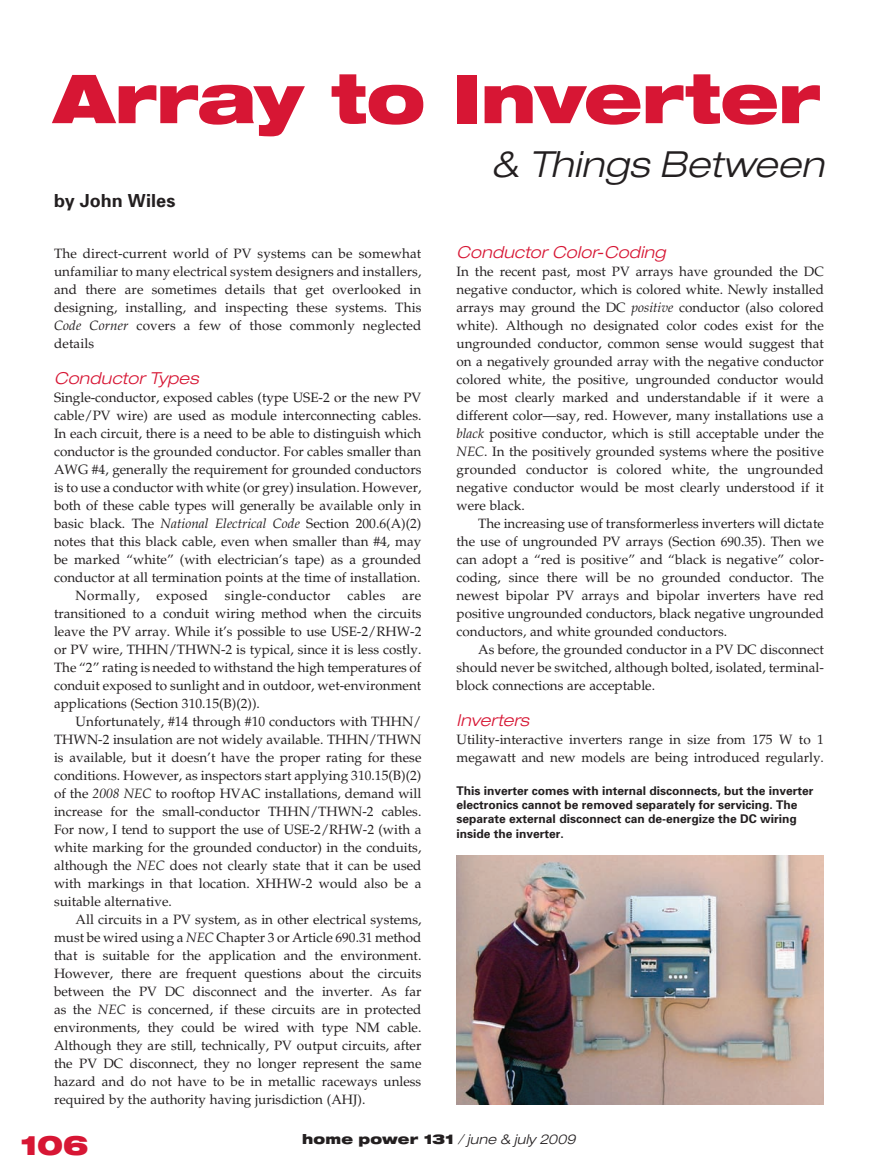
<style>
.page{position:relative;width:878px;height:1175px;background:#fff}
.page>*{position:absolute;margin:0;border:0;box-sizing:border-box;transform-origin:0 0}
.t1{font:900 expanded 67.5px "Helvetica Neue";letter-spacing:-.015em;color:#d71634}
.t2{font:italic 300 expanded 36px "Helvetica Neue";letter-spacing:.01em;color:#231f20}
.t3{font:900 expanded 27px "Helvetica Neue";color:#d71634}
.t4{font:700 18px "Univers";letter-spacing:.005em;color:#231f20}
.t5{font:italic 300 expanded 16.5px "Helvetica Neue";letter-spacing:.015em;color:#d71634}
.t6{font:13.5px/18px "Palatino";color:#231f20;text-align:justify}
.t7{font:13.5px "Palatino";letter-spacing:.025em;color:#231f20}
.t8{font:italic 300 expanded 13.5px "Helvetica Neue";letter-spacing:.015em;color:#231f20}
.t9{font:700 12px/14.2px "Univers";color:#231f20}
.s1{font-style:italic}
.s2{font-weight:900;font-style:normal}
</style>
<div class="page">
<img style="left:456px;top:855px;width:368px;height:249px">
<h1 class="t1" style="left:54px;top:55px;width:768px">Array to Inverter</h1>
<h2 class="t2" style="left:490px;top:143px;width:335px">&amp; Things Between</h2>
<h3 class="t4" style="left:54px;top:189px;width:123px">by John Wiles</h3>
<p class="t5" style="left:456px;top:242px;width:210px">Conductor Color-Coding</p>
<p class="t6" style="left:456px;top:263px;width:369px">In the recent past, most PV arrays have grounded the DC negative conductor, which is colored white. Newly installed arrays may ground the DC <span class="s1">positive</span> conductor (also colored white). Although no designated color codes exist for the ungrounded conductor, common sense would suggest that on a negatively grounded array with the negative conductor colored white, the positive, ungrounded conductor would be most clearly marked and understandable if it were a different color—say, red. However, many installations use a <span class="s1">black</span> positive conductor, which is still acceptable under the <span class="s1">NEC</span>. In the positively grounded systems where the positive grounded conductor is colored white, the ungrounded negative conductor would be most clearly understood if it were black.</p>
<p class="t6" style="left:456px;top:515px;width:369px;text-indent:22px">The increasing use of transformerless inverters will dictate the use of ungrounded PV arrays (Section 690.35). Then we can adopt a “red is positive” and “black is negative” color&shy;coding, since there will be no grounded conductor. The newest bipolar PV arrays and bipolar inverters have red positive ungrounded conductors, black negative ungrounded conductors, and white grounded conductors.</p>
<p class="t6" style="left:456px;top:641px;width:369px;text-indent:22px">As before, the grounded conductor in a PV DC disconnect should never be switched, although bolted, isolated, terminal&shy;block connections are acceptable.</p>
<p class="t5" style="left:456px;top:710px;width:74px">Inverters</p>
<p class="t6" style="left:456px;top:731px;width:369px">Utility-interactive inverters range in size from 175 W to 1 megawatt and new models are being introduced regularly.</p>
<p class="t6" style="left:54px;top:245px;width:369px">The direct-current world of PV systems can be somewhat unfamiliar to many electrical system designers and installers, and there are sometimes details that get overlooked in designing, installing, and inspecting these systems. This <span class="s1">Code Corner</span> covers a few of those commonly neglected details</p>
<p class="t5" style="left:54px;top:368px;width:146px">Conductor Types</p>
<p class="t6" style="left:54px;top:389px;width:369px">Single-conductor, exposed cables (type USE-2 or the new PV</p>
<p class="t6" style="left:54px;top:407px;width:369px">cable/PV wire) are used as module interconnecting cables.</p>
<p class="t6" style="left:54px;top:425px;width:369px">In each circuit, there is a need to be able to distinguish which</p>
<p class="t6" style="left:54px;top:443px;width:369px">conductor is the grounded conductor. For cables smaller than</p>
<p class="t6" style="left:54px;top:461px;width:369px">AWG #4, generally the requirement for grounded conductors</p>
<p class="t6" style="left:54px;top:479px;width:369px">is to use a conductor with white (or grey) insulation. However,</p>
<p class="t6" style="left:54px;top:497px;width:369px">both of these cable types will generally be available only in</p>
<p class="t6" style="left:54px;top:515px;width:369px">basic black. The <span class="s1">National Electrical Code</span> Section 200.6(A)(2)</p>
<p class="t6" style="left:54px;top:533px;width:369px">notes that this black cable, even when smaller than #4, may</p>
<p class="t6" style="left:54px;top:551px;width:369px">be marked “white” (with electrician’s tape) as a grounded</p>
<p class="t6" style="left:54px;top:569px;width:368px">conductor at all termination points at the time of installation.</p>
<p class="t7" style="left:76px;top:588px;width:347px">Normally, exposed single-conductor cables are</p>
<p class="t6" style="left:54px;top:605px;width:369px">transitioned to a conduit wiring method when the circuits</p>
<p class="t6" style="left:54px;top:623px;width:369px">leave the PV array. While it’s possible to use USE-2/RHW-2</p>
<p class="t6" style="left:54px;top:641px;width:369px">or PV wire, THHN/THWN-2 is typical, since it is less costly.</p>
<p class="t6" style="left:54px;top:659px;width:369px">The “2” rating is needed to withstand the high temperatures of</p>
<p class="t6" style="left:54px;top:677px;width:369px">conduit exposed to sunlight and in outdoor, wet-environment</p>
<p class="t6" style="left:54px;top:695px;width:207px">applications (Section 310.15(B)(2)).</p>
<p class="t6" style="left:76px;top:713px;width:347px">Unfortunately, #14 through #10 conductors with THHN/</p>
<p class="t6" style="left:54px;top:731px;width:369px">THWN-2 insulation are not widely available. THHN/THWN</p>
<p class="t6" style="left:54px;top:749px;width:369px">is available, but it doesn’t have the proper rating for these</p>
<p class="t6" style="left:54px;top:767px;width:369px">conditions. However, as inspectors start applying 310.15(B)(2)</p>
<p class="t6" style="left:54px;top:785px;width:369px">of the <span class="s1">2008 NEC</span> to rooftop HVAC installations, demand will</p>
<p class="t6" style="left:54px;top:803px;width:369px">increase for the small-conductor THHN/THWN-2 cables.</p>
<p class="t6" style="left:54px;top:821px;width:369px">For now, I tend to support the use of USE-2/RHW-2 (with a</p>
<p class="t6" style="left:54px;top:839px;width:369px">white marking for the grounded conductor) in the conduits,</p>
<p class="t6" style="left:54px;top:857px;width:369px">although the <span class="s1">NEC</span> does not clearly state that it can be used</p>
<p class="t6" style="left:54px;top:875px;width:369px">with markings in that location. XHHW-2 would also be a</p>
<p class="t6" style="left:54px;top:893px;width:119px">suitable alternative.</p>
<p class="t6" style="left:76px;top:911px;width:347px">All circuits in a PV system, as in other electrical systems,</p>
<p class="t6" style="left:54px;top:929px;width:369px">must be wired using a <span class="s1">NEC</span> Chapter 3 or Article 690.31 method</p>
<p class="t6" style="left:54px;top:947px;width:369px">that is suitable for the application and the environment.</p>
<p class="t6" style="left:54px;top:965px;width:369px">However, there are frequent questions about the circuits</p>
<p class="t6" style="left:54px;top:983px;width:369px">between the PV DC disconnect and the inverter. As far</p>
<p class="t6" style="left:54px;top:1001px;width:369px">as the <span class="s1">NEC</span> is concerned, if these circuits are in protected</p>
<p class="t6" style="left:54px;top:1019px;width:369px">environments, they could be wired with type NM cable.</p>
<p class="t6" style="left:54px;top:1037px;width:369px">Although they are still, technically, PV output circuits, after</p>
<p class="t6" style="left:54px;top:1055px;width:369px">the PV DC disconnect, they no longer represent the same</p>
<p class="t6" style="left:54px;top:1073px;width:369px">hazard and do not have to be in metallic raceways unless</p>
<p class="t6" style="left:54px;top:1091px;width:313px">required by the authority having jurisdiction (AHJ).</p>
<p class="t8" style="left:302px;top:1131px;width:275px"><span class="s2">home power 131</span> / june &amp; july 2009</p>
<p class="t9" style="left:456px;top:783px;width:358px">This inverter comes with internal disconnects, but the inverter electronics cannot be removed separately for servicing. The separate external disconnect can de-energize the DC wiring inside the inverter.</p>
<h3 class="t3" style="left:20px;top:1128px;width:70px">106</h3>
</div>
